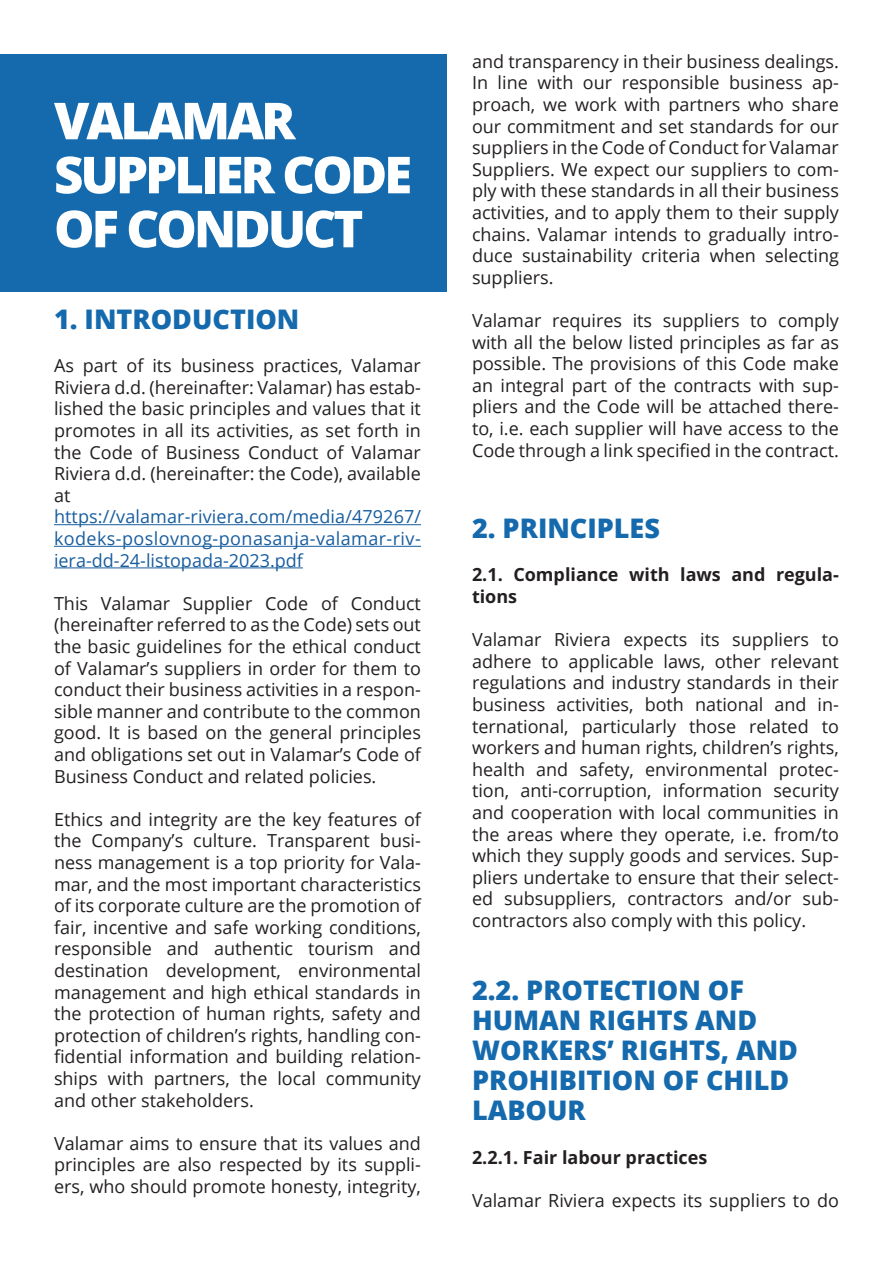
<style>
.page{position:relative;width:893px;height:1263px;background:#fff}
.page>*{position:absolute;margin:0;border:0;box-sizing:border-box;transform-origin:0 0}
.t1{font:800 51px/54px "Open Sans";letter-spacing:-.06em;color:#fff}
.t2{font:800 27px/30px "Open Sans";color:#156aad}
.t3{font:18px/21.6px "Open Sans";color:#231f20;text-align:justify}
.t4{font:18px/21.6px "Open Sans";letter-spacing:.025em;color:#175d9e;text-align:justify}
.t5{font:700 18px/21.6px "Open Sans";color:#231f20}
</style>
<div class="page">
<div style="left:0;top:54px;width:446px;height:237px;background:#156aad"></div>
<hr style="left:54px;top:524px;width:367px;height:1px;background:#175d9e">
<hr style="left:54px;top:546px;width:367px;height:1px;background:#175d9e">
<hr style="left:54px;top:567px;width:249px;height:1px;background:#175d9e">
<p class="t1" style="left:54px;top:91px;width:243px">VALAMAR</p>
<p class="t1" style="left:54px;top:145px;width:360px">SUPPLIER CODE<br>OF CONDUCT</p>
<p class="t2" style="left:54px;top:303px;width:247px">1. INTRODUCTION</p>
<p class="t3" style="left:54px;top:354px;width:368px">As part of its business practices, Valamar Riviera d.d. (hereinafter: Valamar) has estab&shy;lished the basic principles and values that it promotes in all its activities, as set forth in the Code of Business Conduct of Valamar Riviera d.d. (hereinafter: the Code), available at</p>
<p class="t4" style="left:54px;top:505px;width:369px">https://valamar-riviera.com/media/479267/ kodeks-poslovnog-ponasanja-valamar-riv&shy;iera-dd-24-listopada-2023.pdf</p>
<p class="t3" style="left:54px;top:592px;width:368px">This Valamar Supplier Code of Conduct (hereinafter referred to as the Code) sets out the basic guidelines for the ethical conduct of Valamar’s suppliers in order for them to conduct their business activities in a respon&shy;sible manner and contribute to the common good. It is based on the general principles and obligations set out in Valamar’s Code of Business Conduct and related policies.</p>
<p class="t3" style="left:54px;top:808px;width:368px">Ethics and integrity are the key features of the Company’s culture. Transparent busi&shy;ness management is a top priority for Vala&shy;mar, and the most important characteristics of its corporate culture are the promotion of fair, incentive and safe working conditions, responsible and authentic tourism and destination development, environmental management and high ethical standards in the protection of human rights, safety and protection of children’s rights, handling con&shy;fidential information and building relation&shy;ships with partners, the local community and other stakeholders.</p>
<p class="t3" style="left:54px;top:1132px;width:368px">Valamar aims to ensure that its values and principles are also respected by its suppli&shy;ers, who should promote honesty, integrity,</p>
<p class="t3" style="left:472px;top:50px;width:368px">and transparency in their business dealings.<br>In line with our responsible business ap&shy;proach, we work with partners who share our commitment and set standards for our suppliers in the Code of Conduct for Valamar Suppliers. We expect our suppliers to com&shy;ply with these standards in all their business activities, and to apply them to their supply chains. Valamar intends to gradually intro&shy;duce sustainability criteria when selecting suppliers.</p>
<p class="t3" style="left:472px;top:309px;width:368px">Valamar requires its suppliers to comply with all the below listed principles as far as possible. The provisions of this Code make an integral part of the contracts with sup&shy;pliers and the Code will be attached there&shy;to, i.e. each supplier will have access to the Code through a link specified in the contract.</p>
<p class="t2" style="left:472px;top:512px;width:190px">2. PRINCIPLES</p>
<p class="t5" style="left:472px;top:564px;width:368px">2.1. Compliance with laws and regula&shy;tions</p>
<p class="t3" style="left:472px;top:628px;width:368px">Valamar Riviera expects its suppliers to adhere to applicable laws, other relevant regulations and industry standards in their business activities, both national and in&shy;ternational, particularly those related to workers and human rights, children’s rights, health and safety, environmental protec&shy;tion, anti-corruption, information security and cooperation with local communities in the areas where they operate, i.e. from/to which they supply goods and services. Sup&shy;pliers undertake to ensure that their select&shy;ed subsuppliers, contractors and/or sub&shy;contractors also comply with this policy.</p>
<p class="t2" style="left:472px;top:974px;width:273px">2.2. PROTECTION OF</p>
<p class="t2" style="left:472px;top:1004px;width:328px">HUMAN RIGHTS AND<br>WORKERS’ RIGHTS, AND<br>PROHIBITION OF CHILD<br>LABOUR</p>
<p class="t5" style="left:472px;top:1146px;width:237px">2.2.1. Fair labour practices</p>
<p class="t3" style="left:472px;top:1189px;width:368px">Valamar Riviera expects its suppliers to do</p>
</div>
